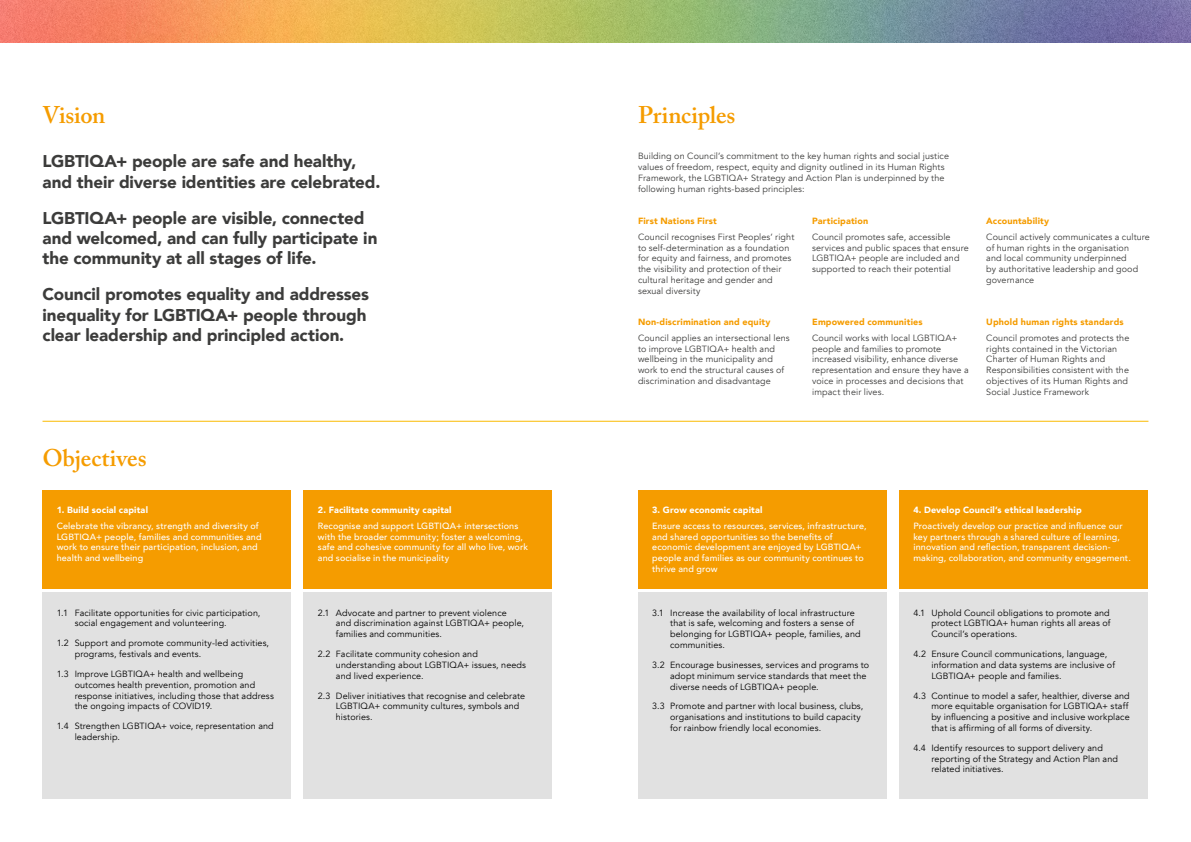
<style>
.page{position:relative;width:1191px;height:842px;background:#fff}
.page>*{position:absolute;margin:0;border:0;box-sizing:border-box;transform-origin:0 0}
.Section_heading_-_12{font:600 24px "Adobe Caslon Pro";letter-spacing:-.005em;color:#f59c00}
.Main_body_-_9pt{font:900 17px/20.4px "Avenir";letter-spacing:-.005em;color:#3c3c3b}
.Main_body_-_9pt-2{font:9px/10.8px "Avenir";letter-spacing:.01em;color:#000}
.Main_body_-_9pt-3{font:9px/10.8px "Avenir";letter-spacing:.01em;color:#3c3c3b}
.Main_body_-_9pt-4{font:500 9px/10.8px "Avenir";letter-spacing:.015em;color:#fff}
.Main_body_sub_headin{font:900 9px "Avenir";letter-spacing:.015em;color:#f59c00}
.Main_body_sub_headin-2{font:900 9px "Avenir";letter-spacing:.02em;color:#fff}
</style>
<div class="page">
<div style="left:43px;top:490px;width:248px;height:99px;background:#f59c00"></div>
<div style="left:43px;top:592px;width:248px;height:207px;background:#e1e1e1"></div>
<div style="left:638px;top:490px;width:248px;height:99px;background:#f59c00"></div>
<div style="left:638px;top:592px;width:248px;height:207px;background:#e1e1e1"></div>
<div style="left:304px;top:490px;width:248px;height:99px;background:#f59c00"></div>
<div style="left:304px;top:592px;width:248px;height:207px;background:#e1e1e1"></div>
<div style="left:899px;top:490px;width:248px;height:99px;background:#f59c00"></div>
<div style="left:899px;top:592px;width:248px;height:207px;background:#e1e1e1"></div>
<hr style="left:43px;top:421px;width:1105px;height:1px;background:#fbba00">
<img style="left:0;top:0;width:1191px;height:43px">
<p class="Section_heading_-_12" style="left:43px;top:101px;width:64px">Vision</p>
<p class="Section_heading_-_12" style="left:638px;top:101px;width:99px">Principles</p>
<p class="Main_body_-_9pt" style="left:43px;top:151px;width:339px">LGBTIQA+ people are safe and healthy, and their diverse identities are celebrated.</p>
<p class="Main_body_-_9pt" style="left:43px;top:207px;width:336px">LGBTIQA+ people are visible, connected and welcomed, and can fully participate in the community at all stages of life.</p>
<p class="Main_body_-_9pt" style="left:43px;top:284px;width:328px">Council promotes equality and addresses inequality for LGBTIQA+ people through clear leadership and principled action.</p>
<p class="Main_body_-_9pt-3" style="left:638px;top:151px;width:312px">Building on Council’s commitment to the key human rights and social justice values of freedom, respect, equity and dignity outlined in its Human Rights Framework, the LGBTIQA+ Strategy and Action Plan is underpinned by the following human rights-based principles:</p>
<p class="Main_body_sub_headin" style="left:638px;top:214px;width:80px">First Nations First</p>
<p class="Main_body_-_9pt-3" style="left:638px;top:231px;width:158px">Council recognises First Peoples’ right to self-determination as a foundation for equity and fairness, and promotes the visibility and protection of their cultural heritage and gender and sexual diversity</p>
<p class="Main_body_sub_headin" style="left:638px;top:315px;width:134px">Non-discrimination and equity</p>
<p class="Main_body_-_9pt-3" style="left:638px;top:332px;width:153px">Council applies an intersectional lens to improve LGBTIQA+ health and wellbeing in the municipality and work to end the structural causes of discrimination and disadvantage</p>
<p class="Main_body_sub_headin" style="left:812px;top:214px;width:58px">Participation</p>
<p class="Main_body_-_9pt-3" style="left:812px;top:231px;width:158px">Council promotes safe, accessible services and public spaces that ensure LGBTIQA+ people are included and supported to reach their potential</p>
<p class="Main_body_sub_headin" style="left:812px;top:315px;width:112px">Empowered communities</p>
<p class="Main_body_-_9pt-3" style="left:812px;top:332px;width:158px">Council works with local LGBTIQA+ people and families to promote increased visibility, enhance diverse representation and ensure they have a voice in processes and decisions that impact their lives.</p>
<p class="Main_body_sub_headin" style="left:986px;top:214px;width:64px">Accountability</p>
<p class="Main_body_-_9pt-3" style="left:986px;top:231px;width:165px">Council actively communicates a culture of human rights in the organisation<br>and local community underpinned<br>by authoritative leadership and good governance</p>
<p class="Main_body_sub_headin" style="left:986px;top:315px;width:139px">Uphold human rights standards</p>
<p class="Main_body_-_9pt-3" style="left:986px;top:332px;width:144px">Council promotes and protects the rights contained in the Victorian<br>Charter of Human Rights and<br>Responsibilities consistent with the objectives of its Human Rights and<br>Social Justice Framework</p>
<p class="Section_heading_-_12" style="left:43px;top:444px;width:106px">Objectives</p>
<p class="Main_body_sub_headin-2" style="left:57px;top:503px;width:93px">1. Build social capital</p>
<p class="Main_body_-_9pt-4" style="left:57px;top:520px;width:206px">Celebrate the vibrancy, strength and diversity of LGBTIQA+ people, families and communities and work to ensure their participation, inclusion, and health and wellbeing</p>
<p class="Main_body_-_9pt-2" style="left:75px;top:607px;width:187px;text-indent:-18px">1.1 Facilitate opportunities for civic participation, social engagement and volunteering.</p>
<p class="Main_body_-_9pt-2" style="left:75px;top:638px;width:196px;text-indent:-18px">1.2 Support and promote community-led activities, programs, festivals and events.</p>
<p class="Main_body_-_9pt-2" style="left:75px;top:668px;width:201px;text-indent:-18px">1.3 Improve LGBTIQA+ health and wellbeing outcomes health prevention, promotion and response initiatives, including those that address the ongoing impacts of COVID19.</p>
<p class="Main_body_-_9pt-2" style="left:75px;top:721px;width:200px;text-indent:-18px">1.4 Strengthen LGBTIQA+ voice, representation and leadership.</p>
<p class="Main_body_sub_headin-2" style="left:318px;top:503px;width:135px">2. Facilitate community capital</p>
<p class="Main_body_-_9pt-4" style="left:318px;top:520px;width:212px">Recognise and support LGBTIQA+ intersections with the broader community; foster a welcoming, safe and cohesive community for all who live, work and socialise in the municipality</p>
<p class="Main_body_-_9pt-2" style="left:336px;top:607px;width:190px;text-indent:-18px">2.1 Advocate and partner to prevent violence and discrimination against LGBTIQA+ people, families and communities.</p>
<p class="Main_body_-_9pt-2" style="left:336px;top:649px;width:192px;text-indent:-18px">2.2 Facilitate community cohesion and understanding about LGBTIQA+ issues, needs and lived experience.</p>
<p class="Main_body_-_9pt-2" style="left:336px;top:690px;width:191px;text-indent:-18px">2.3 Deliver initiatives that recognise and celebrate<br>LGBTIQA+ community cultures, symbols and histories.</p>
<p class="Main_body_sub_headin-2" style="left:652px;top:503px;width:112px">3. Grow economic capital</p>
<p class="Main_body_-_9pt-4" style="left:652px;top:520px;width:216px">Ensure access to resources, services, infrastructure, and shared opportunities so the benefits of economic development are enjoyed by LGBTIQA+ people and families as our community continues to thrive and grow</p>
<p class="Main_body_-_9pt-2" style="left:670px;top:607px;width:192px;text-indent:-18px">3.1 Increase the availability of local infrastructure that is safe, welcoming and fosters a sense of belonging for LGBTIQA+ people, families, and communities.</p>
<p class="Main_body_-_9pt-2" style="left:670px;top:659px;width:200px;text-indent:-18px">3.2 Encourage businesses, services and programs to adopt minimum service standards that meet the diverse needs of LGBTIQA+ people.</p>
<p class="Main_body_-_9pt-2" style="left:670px;top:701px;width:195px;text-indent:-18px">3.3 Promote and partner with local business, clubs, organisations and institutions to build capacity for rainbow friendly local economies.</p>
<p class="Main_body_sub_headin-2" style="left:913px;top:503px;width:170px">4. Develop Council’s ethical leadership</p>
<p class="Main_body_-_9pt-4" style="left:913px;top:520px;width:219px">Proactively develop our practice and influence our key partners through a shared culture of learning, innovation and reflection, transparent decision&shy;making, collaboration, and community engagement.</p>
<p class="Main_body_-_9pt-2" style="left:931px;top:607px;width:180px;text-align:justify;text-indent:-18px">4.1 Uphold Council obligations to promote and protect LGBTIQA+ human rights all areas of Council’s operations.</p>
<p class="Main_body_-_9pt-2" style="left:931px;top:649px;width:185px;text-indent:-18px">4.2 Ensure Council communications, language, information and data systems are inclusive of<br>LGBTIQA+ people and families.</p>
<p class="Main_body_-_9pt-2" style="left:931px;top:690px;width:200px;text-indent:-18px">4.3 Continue to model a safer, healthier, diverse and more equitable organisation for LGBTIQA+ staff by influencing a positive and inclusive workplace that is affirming of all forms of diversity.</p>
<p class="Main_body_-_9pt-2" style="left:931px;top:742px;width:188px;text-indent:-18px">4.4 Identify resources to support delivery and reporting of the Strategy and Action Plan and related initiatives.</p>
</div>
